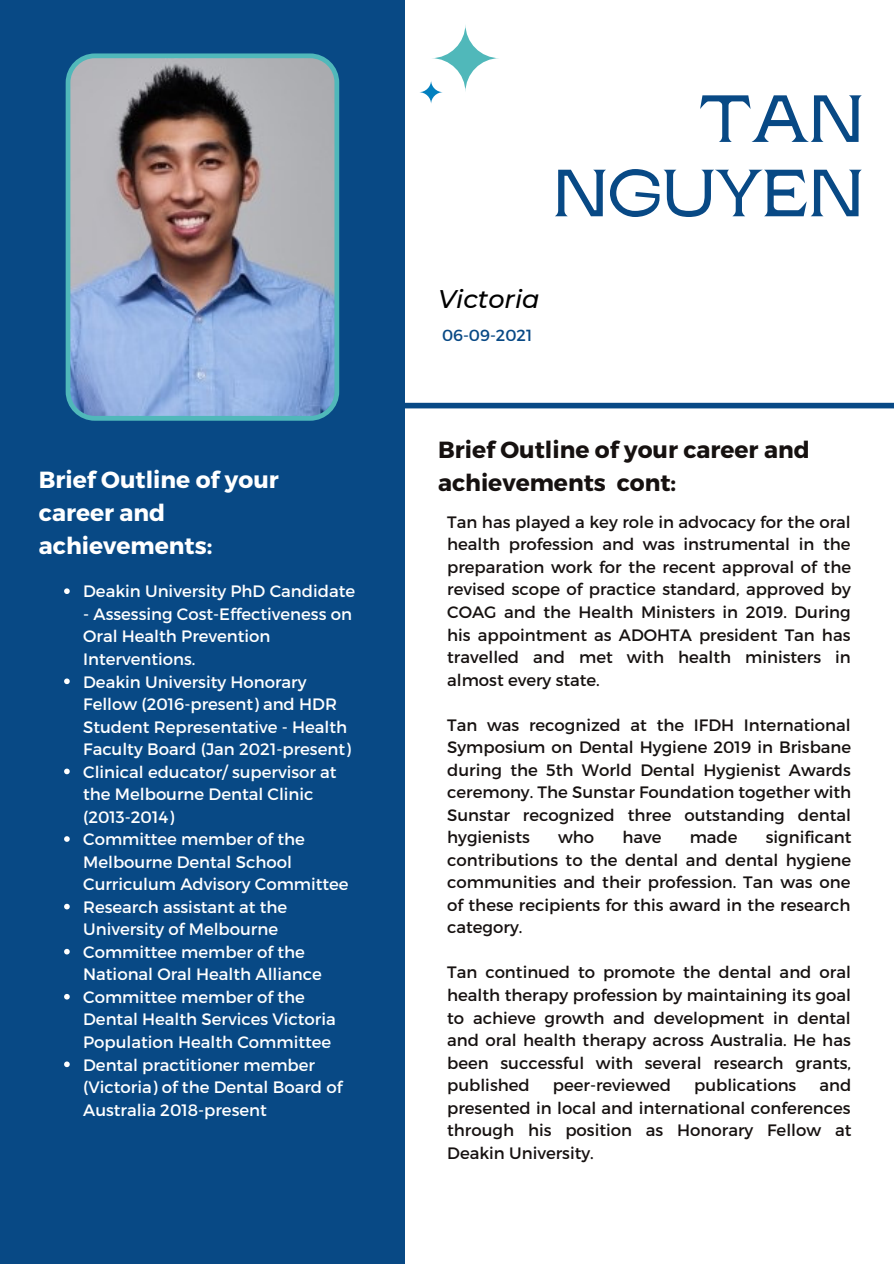
<style>
.page{position:relative;width:894px;height:1264px;background:#fff}
.page>*{position:absolute;margin:0;border:0;box-sizing:border-box;transform-origin:0 0}
.t1{font:600 66.45px "Rasputin";color:#084985}
.t2{font:italic 500 25.5px "Montserrat";color:#000}
.t3{font:700 23.4px/32.7px "Montserrat";color:#161110}
.t4{font:700 23.4px/32.7px "Montserrat";color:#fff}
.t5{font:16.5px/22.5px "Montserrat";color:#161110;text-align:justify}
.t6{font:16.5px/22.5px "Montserrat";color:#fff}
.t7{font:16.05px "Montserrat";color:#084985}
</style>
<div class="page">
<div style="left:0;top:403px;width:893px;height:5px;background:#084985"></div>
<div style="left:0;top:0;width:404px;height:1263px;background:#084985"></div>
<img style="left:66px;top:53px;width:273px;height:368px">
<svg style="left:431px;top:24px;width:68px;height:68px"></svg>
<svg style="left:419px;top:80px;width:24px;height:24px"></svg>
<svg style="left:64px;top:588px;width:6px;height:6px"></svg>
<svg style="left:64px;top:678px;width:6px;height:6px"></svg>
<svg style="left:64px;top:768px;width:6px;height:6px"></svg>
<svg style="left:64px;top:836px;width:6px;height:5px"></svg>
<svg style="left:64px;top:903px;width:6px;height:6px"></svg>
<svg style="left:64px;top:948px;width:6px;height:6px"></svg>
<svg style="left:64px;top:993px;width:6px;height:6px"></svg>
<svg style="left:64px;top:1061px;width:6px;height:6px"></svg>
<p class="t4" style="left:39px;top:462px;width:241px">Brief Outline of your career and achievements:</p>
<p class="t6" style="left:83px;top:579px;width:273px">Deakin University PhD Candidate</p>
<p class="t6" style="left:83px;top:602px;width:270px">- Assessing Cost-Effectiveness on<br>Oral Health Prevention<br>Interventions.</p>
<p class="t6" style="left:83px;top:669px;width:269px">Deakin University Honorary<br>Fellow (2016-present) and HDR<br>Student Representative - Health<br>Faculty Board (Jan 2021-present)</p>
<p class="t6" style="left:83px;top:759px;width:255px">Clinical educator/ supervisor at the Melbourne Dental Clinic (2013-2014)</p>
<p class="t6" style="left:83px;top:827px;width:267px">Committee member of the<br>Melbourne Dental School<br>Curriculum Advisory Committee</p>
<p class="t6" style="left:83px;top:894px;width:205px">Research assistant at the<br>University of Melbourne</p>
<p class="t6" style="left:83px;top:939px;width:240px">Committee member of the<br>National Oral Health Alliance</p>
<p class="t6" style="left:83px;top:984px;width:254px">Committee member of the<br>Dental Health Services Victoria<br>Population Health Committee</p>
<p class="t6" style="left:83px;top:1052px;width:261px">Dental practitioner member (Victoria) of the Dental Board of<br>Australia 2018-present</p>
<p class="t1" style="left:699px;top:82px;width:166px">TAN</p>
<p class="t1" style="left:553px;top:157px;width:312px">NGUYEN</p>
<p class="t2" style="left:438px;top:283px;width:103px">Victoria</p>
<p class="t7" style="left:442px;top:325px;width:92px">06-09-2021</p>
<p class="t3" style="left:438px;top:432px;width:373px">Brief Outline of your career and achievements cont:</p>
<p class="t5" style="left:447px;top:510px;width:405px">Tan has played a key role in advocacy for the oral health profession and was instrumental in the preparation work for the recent approval of the revised scope of practice standard, approved by COAG and the Health Ministers in 2019. During his appointment as ADOHTA president Tan has travelled and met with health ministers in almost every state.</p>
<p class="t5" style="left:447px;top:712px;width:405px">Tan was recognized at the IFDH International Symposium on Dental Hygiene 2019 in Brisbane during the 5th World Dental Hygienist Awards ceremony. The Sunstar Foundation together with Sunstar recognized three outstanding dental hygienists</p>
<p class="t5" style="left:447px;top:825px;width:405px;text-indent:318px">significant contributions to the dental and dental hygiene communities and their profession. Tan was one of these recipients for this award in the research category.</p>
<p class="t5" style="left:447px;top:960px;width:405px">Tan continued to promote the dental and oral health therapy profession by maintaining its goal to achieve growth and development in dental and oral health therapy across Australia. He has been successful with several research grants, published</p>
<p class="t5" style="left:558px;top:825px;width:38px">who</p>
<p class="t5" style="left:622px;top:825px;width:41px">have</p>
<p class="t5" style="left:689px;top:825px;width:49px">made</p>
<p class="t5" style="left:552px;top:1073px;width:120px">peer-reviewed</p>
<p class="t5" style="left:694px;top:1073px;width:104px">publications</p>
<p class="t5" style="left:447px;top:1073px;width:405px;text-indent:372px">and presented in local and international conferences through his position as Honorary Fellow at Deakin University.</p>
</div>
